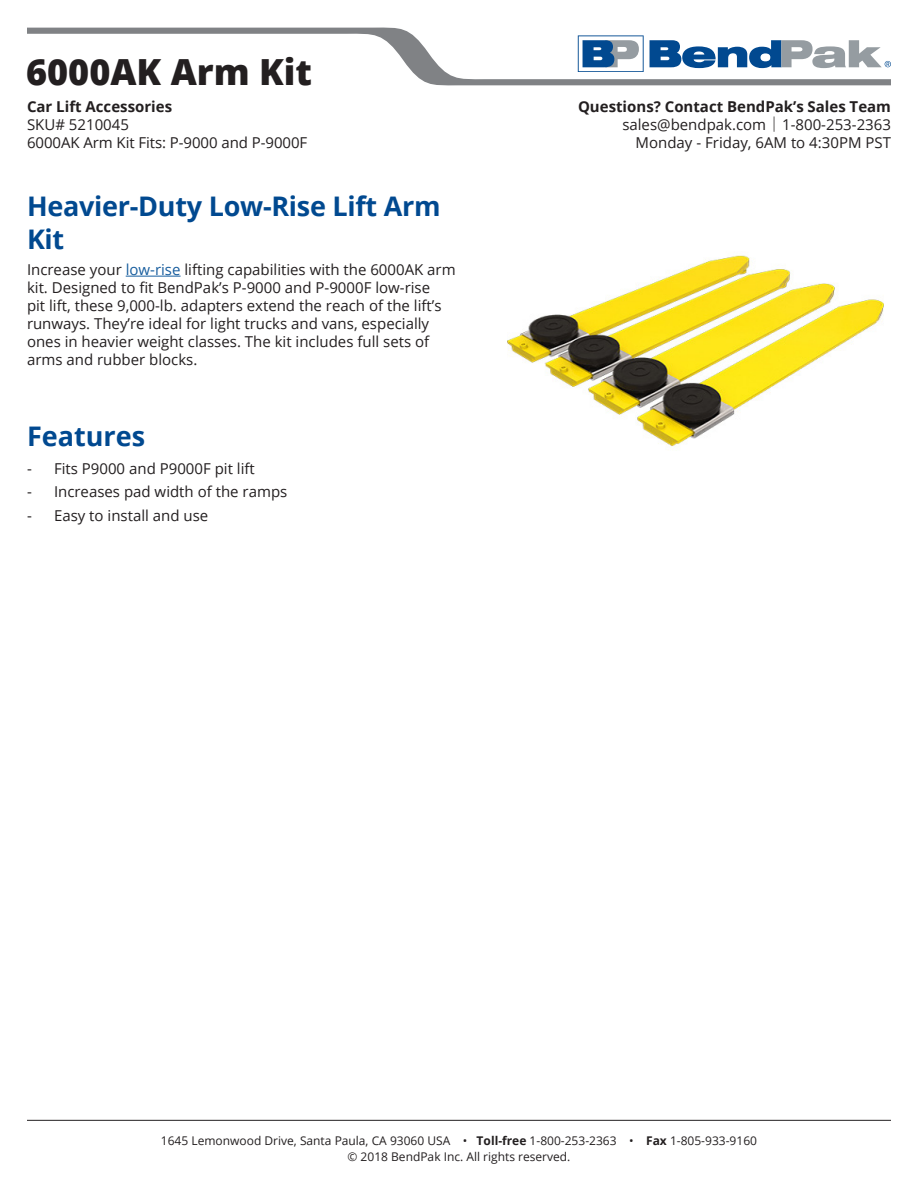
<style>
.page{position:relative;width:918px;height:1188px;background:#fff}
.page>*{position:absolute;margin:0;border:0;box-sizing:border-box;transform-origin:0 0}
.t1{font:800 36px "Open Sans";color:#231f20}
.t2{font:700 27px/32.4px "Open Sans";letter-spacing:-.01em;color:#014990}
.t3{font:15px/18px "Open Sans";color:#231f20}
.t4{font:700 15px "Open Sans";color:#231f20}
.t5{font:12px "Open Sans";color:#231f20}
.s1{color:#175d9e}
.s2{font-weight:300}
.s3{font-weight:700}
</style>
<div class="page">
<img style="left:508px;top:255px;width:375px;height:192px">
<svg style="left:27px;top:27px;width:864px;height:58px"></svg>
<hr style="left:126px;top:276px;width:55px;height:1px;background:#175d9e">
<hr style="left:27px;top:1120px;width:864px;height:1px;background:#231f20">
<svg style="left:650px;top:40px;width:241px;height:28px"></svg>
<svg style="left:578px;top:35px;width:66px;height:37px"></svg>
<p class="t1" style="left:26px;top:45px;width:287px">6000AK Arm Kit</p>
<p class="t4" style="left:27px;top:96px;width:147px">Car Lift Accessories</p>
<p class="t3" style="left:27px;top:115px;width:104px">SKU# 5210045</p>
<p class="t3" style="left:27px;top:133px;width:282px">6000AK Arm Kit Fits: P-9000 and P-9000F</p>
<p class="t2" style="left:27px;top:190px;width:415px">Heavier-Duty Low-Rise Lift Arm<br>Kit</p>
<p class="t3" style="left:27px;top:260px;width:430px">Increase your <span class="s1">low-rise</span> lifting capabilities with the 6000AK arm kit. Designed to fit BendPak’s P-9000 and P-9000F low-rise<br>pit lift, these 9,000-lb. adapters extend the reach of the lift’s runways. They’re ideal for light trucks and vans, especially ones in heavier weight classes. The kit includes full sets of arms and rubber blocks.</p>
<p class="t2" style="left:27px;top:419px;width:120px">Features</p>
<p class="t3" style="left:27px;top:459px;width:229px">- Fits P9000 and P9000F pit lift</p>
<p class="t3" style="left:27px;top:482px;width:262px">- Increases pad width of the ramps</p>
<p class="t3" style="left:27px;top:506px;width:183px">- Easy to install and use</p>
<p class="t4" style="left:578px;top:96px;width:314px">Questions? Contact BendPak’s Sales Team</p>
<p class="t3" style="left:622px;top:115px;width:270px">sales@bendpak.com <span class="s2">|</span> 1-800-253-2363</p>
<p class="t3" style="left:636px;top:133px;width:257px">Monday - Friday, 6AM to 4:30PM PST</p>
<p class="t5" style="left:161px;top:1133px;width:598px">1645 Lemonwood Drive, Santa Paula, CA 93060 USA • <span class="s3">Toll-free</span> 1-800-253-2363 • <span class="s3">Fax</span> 1-805-933-9160</p>
<p class="t5" style="left:348px;top:1148px;width:224px">© 2018 BendPak Inc. All rights reserved.</p>
</div>
